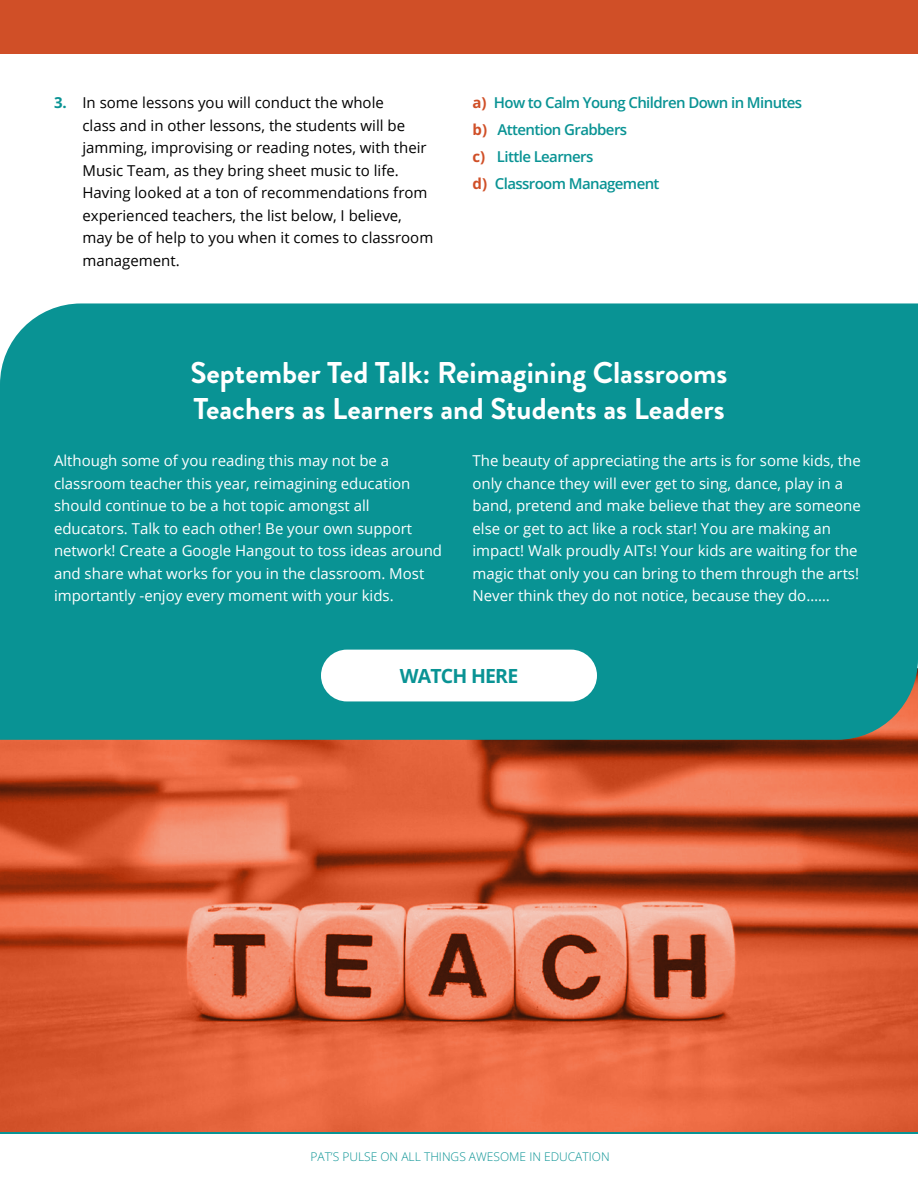
<style>
.page{position:relative;width:918px;height:1188px;background:#fff}
.page>*{position:absolute;margin:0;border:0;box-sizing:border-box;transform-origin:0 0}
.t1{font:700 30px/36px "Brandon Grotesque";color:#fff}
.t2{font:700 19.5px "Open Sans";letter-spacing:-.04em;color:#099394}
.t3{font:15px/22.5px "Open Sans";color:#fff}
.t4{font:15px/22.5px "Open Sans";color:#000}
.t5{font:600 15px/27px "Open Sans";letter-spacing:-.04em;color:#099394}
.t6{font:300 12px "Open Sans";color:#099394}
.s1{font-weight:700;color:#099394}
.s2{font-weight:700;color:#d04f27}
</style>
<div class="page">
<hr style="left:0;top:1131px;width:918px;height:3px;background:#099394">
<img style="left:0;top:740px;width:918px;height:391px">
<div style="left:0;top:0;width:918px;height:54px;background:#d04f27"></div>
<div style="left:0;top:303px;width:918px;height:437px;background:#099394"></div>
<div style="left:321px;top:650px;width:276px;height:51px;background:#fff;border-radius:26px"></div>
<p class="t4" style="left:82px;top:91px;width:352px;text-indent:-28px"><span class="s1">3.</span> In some lessons you will conduct the whole<br>class and in other lessons, the students will be jamming, improvising or reading notes, with their Music Team, as they bring sheet music to life.<br>Having looked at a ton of recommendations from experienced teachers, the list below, I believe, may be of help to you when it comes to classroom management.</p>
<p class="t5" style="left:473px;top:89px;width:331px"><span class="s2">a)</span> How to Calm Young Children Down in Minutes <span class="s2">b)</span> Attention Grabbers<br><span class="s2">c)</span> Little Learners<br><span class="s2">d)</span> Classroom Management</p>
<h1 class="t1" style="left:191px;top:355px;width:538px">September Ted Talk: Reimagining Classrooms<br>Teachers as Learners and Students as Leaders</h1>
<p class="t3" style="left:54px;top:449px;width:390px">Although some of you reading this may not be a classroom teacher this year, reimagining education should continue to be a hot topic amongst all educators. Talk to each other! Be your own support network! Create a Google Hangout to toss ideas around and share what works for you in the classroom. Most importantly -enjoy every moment with your kids.</p>
<p class="t3" style="left:472px;top:449px;width:390px">The beauty of appreciating the arts is for some kids, the only chance they will ever get to sing, dance, play in a band, pretend and make believe that they are someone else or get to act like a rock star! You are making an impact! Walk proudly AITs! Your kids are waiting for the magic that only you can bring to them through the arts!<br>Never think they do not notice, because they do……</p>
<h2 class="t2" style="left:400px;top:662px;width:120px">WATCH HERE</h2>
<p class="t6" style="left:310px;top:1148px;width:301px">PAT’S PULSE ON ALL THINGS AWESOME IN EDUCATION</p>
</div>
